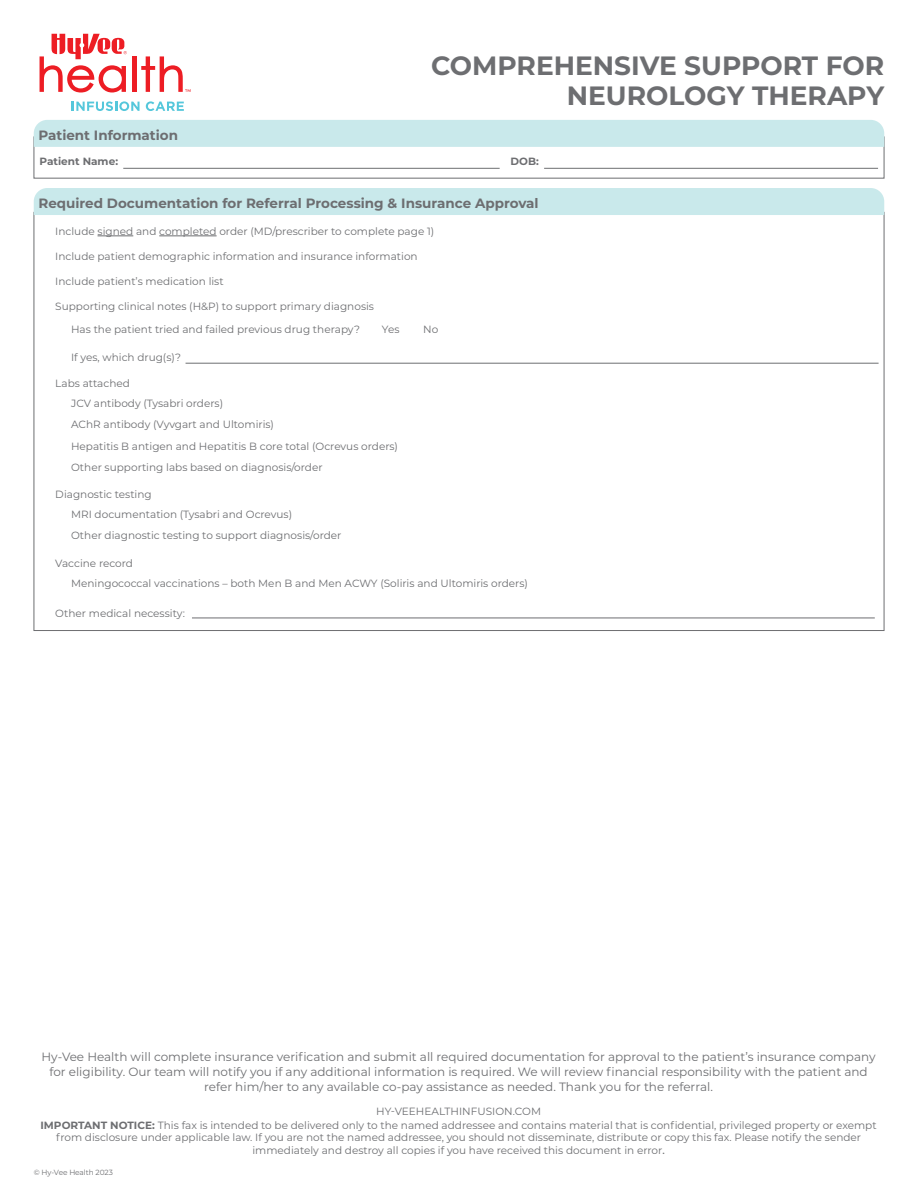
<style>
.page{position:relative;width:918px;height:1188px;background:#fff}
.page>*{position:absolute;margin:0;border:0;box-sizing:border-box;transform-origin:0 0}
.t1{font:700 26.4px/30px "Montserrat";color:#6d6e71;text-align:right}
.t2{font:700 13.5px "Montserrat";color:#6d6e71}
.t3{font:12px/15px "Montserrat";color:#6d6e71;text-align:center}
.t4{font:10.5px/21.3px "Montserrat";color:#6d6e71;text-align:center}
.t5{font:700 10.5px "Montserrat";color:#6d6e71}
.t6{font:7.5px "Montserrat";letter-spacing:-.01em;color:#6d6e71}
.s1{font-weight:700}
.s2{font-weight:500}
</style>
<div class="page">
<div style="left:34px;top:188px;width:850px;height:27px;background:#c9e9eb"></div>
<hr style="left:98px;top:236px;width:35px;height:1px;background:#6d6e71">
<hr style="left:159px;top:236px;width:58px;height:1px;background:#6d6e71">
<div style="left:34px;top:120px;width:850px;height:27px;background:#c9e9eb"></div>
<hr style="left:123px;top:168px;width:377px;height:1px;background:#6d6e71">
<hr style="left:544px;top:168px;width:334px;height:1px;background:#6d6e71">
<hr style="left:192px;top:618px;width:683px;height:1px;background:#6d6e71">
<hr style="left:186px;top:363px;width:693px;height:1px;background:#6d6e71">
<svg style="left:40px;top:34px;width:87px;height:59px"></svg>
<div style="left:132px;top:56px;width:5px;height:36px;background:#ed1d24"></div>
<svg style="left:141px;top:56px;width:50px;height:36px"></svg>
<svg style="left:72px;top:101px;width:68px;height:10px"></svg>
<svg style="left:146px;top:101px;width:38px;height:10px"></svg>
<h1 class="t1" style="left:431px;top:49px;width:455px">COMPREHENSIVE SUPPORT FOR<br>NEUROLOGY THERAPY</h1>
<p class="t2" style="left:38px;top:125px;width:141px">Patient Information</p>
<p class="t5" style="left:40px;top:154px;width:80px">Patient Name:</p>
<p class="t5" style="left:510px;top:154px;width:30px">DOB:</p>
<p class="t2" style="left:38px;top:194px;width:502px">Required Documentation for Referral Processing &amp; Insurance Approval</p>
<p class="t4" style="left:55px;top:220px;width:381px">Include signed and completed order (MD/prescriber to complete page 1)</p>
<p class="t4" style="left:55px;top:245px;width:364px">Include patient demographic information and insurance information</p>
<p class="t4" style="left:55px;top:270px;width:170px">Include patient’s medication list</p>
<p class="t4" style="left:55px;top:295px;width:320px">Supporting clinical notes (H&amp;P) to support primary diagnosis</p>
<p class="t4" style="left:71px;top:318px;width:290px">Has the patient tried and failed previous drug therapy?</p>
<p class="t4" style="left:71px;top:347px;width:111px">If yes, which drug(s)?</p>
<p class="t4" style="left:55px;top:372px;width:76px">Labs attached</p>
<p class="t4" style="left:71px;top:392px;width:154px">JCV antibody (Tysabri orders)</p>
<p class="t4" style="left:71px;top:413px;width:204px">AChR antibody (Vyvgart and Ultomiris)</p>
<p class="t4" style="left:382px;top:318px;width:19px">Yes</p>
<p class="t4" style="left:423px;top:318px;width:17px">No</p>
<p class="t4" style="left:71px;top:435px;width:329px;text-align:left">Hepatitis B antigen and Hepatitis B core total (Ocrevus orders)<br>Other supporting labs based on diagnosis/order</p>
<p class="t4" style="left:55px;top:483px;width:98px">Diagnostic testing</p>
<p class="t4" style="left:71px;top:503px;width:223px">MRI documentation (Tysabri and Ocrevus)</p>
<p class="t4" style="left:71px;top:524px;width:272px">Other diagnostic testing to support diagnosis/order</p>
<p class="t4" style="left:55px;top:552px;width:79px">Vaccine record</p>
<p class="t4" style="left:71px;top:572px;width:458px">Meningococcal vaccinations – both Men B and Men ACWY (Soliris and Ultomiris orders)</p>
<p class="t4" style="left:55px;top:602px;width:131px">Other medical necessity:</p>
<p class="t3" style="left:42px;top:1049px;width:836px">Hy-Vee Health will complete insurance verification and submit all required documentation for approval to the patient’s insurance company for eligibility. Our team will notify you if any additional information is required. We will review financial responsibility with the patient and refer him/her to any available co-pay assistance as needed. Thank you for the referral.</p>
<p class="t4" style="left:41px;top:1103px;width:838px;line-height:14.2px">HY-VEEHEALTHINFUSION.COM<br><span class="s1">IMPORTANT NOTICE:</span> This fax is intended to be delivered only to the named addressee and contains material that is confidential, privileged property or exempt</p>
<p class="t4" style="left:56px;top:1131px;width:807px;line-height:12.8px">from disclosure under applicable law. If you are not the named addressee, you should not disseminate, distribute or copy this fax. Please notify the sender immediately and destroy all copies if you have received this document in error<span class="s2">.</span></p>
<p class="t6" style="left:34px;top:1167px;width:81px">© Hy-Vee Health 2023</p>
</div>
